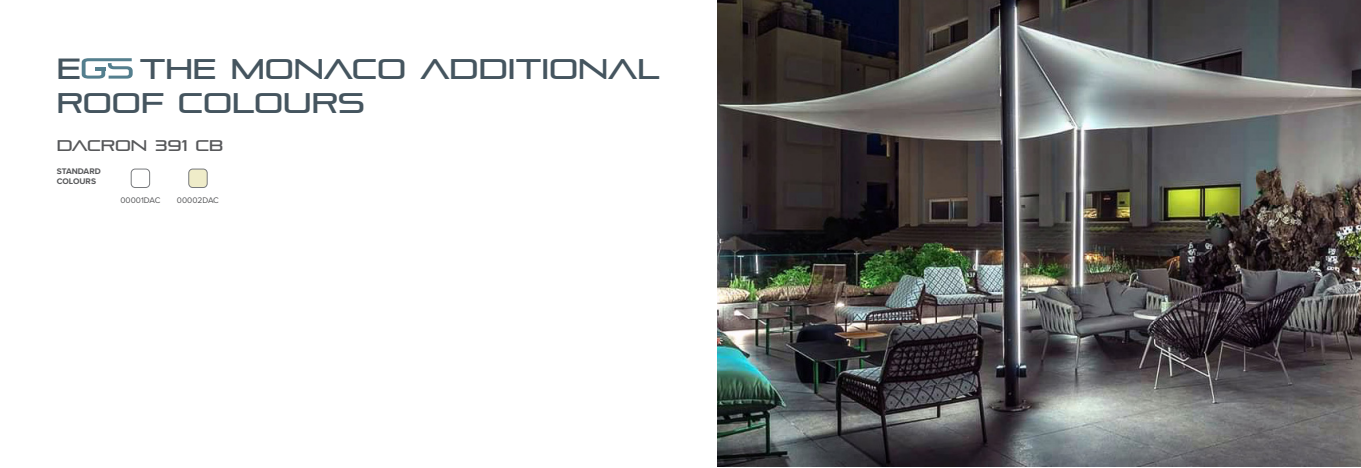
<style>
.page{position:relative;width:1361px;height:468px;background:#fff}
.page>*{position:absolute;margin:0;border:0;box-sizing:border-box;transform-origin:0 0}
.t1{font:29px "Pirulen Rg";color:#45555f}
.t2{font:28.3px "Pirulen Rg";color:#45555f}
.t3{font:15.4px "Pirulen Rg";color:#57585a}
.t4{font:8.4px "Proxima Nova";color:#57585a}
.t5{font:700 8.4px "Proxima Nova";color:#57585a}
</style>
<div class="page">
<div style="left:131px;top:169px;width:19px;height:19px;border:1px solid #787a7d;border-radius:4px"></div>
<div style="left:189px;top:169px;width:18px;height:18px;background:#efecc9;border-radius:4px"></div>
<div style="left:188px;top:169px;width:19px;height:19px;border:1px solid #787a7d;border-radius:4px"></div>
<svg style="left:82px;top:58px;width:51px;height:21px"></svg>
<img style="left:717px;top:0;width:644px;height:466px">
<p class="t1" style="left:57px;top:51px;width:26px">E</p>
<p class="t2" style="left:140px;top:52px;width:522px">THE MONACO ADDITIONAL</p>
<p class="t2" style="left:57px;top:85px;width:310px">ROOF COLOURS</p>
<p class="t3" style="left:57px;top:136px;width:168px">DACRON 391 CB</p>
<p class="t5" style="left:57px;top:165px;width:46px">STANDARD</p>
<p class="t5" style="left:57px;top:175px;width:41px">COLOURS</p>
<p class="t4" style="left:120px;top:194px;width:41px">00001DAC</p>
<p class="t4" style="left:177px;top:194px;width:43px">00002DAC</p>
</div>
